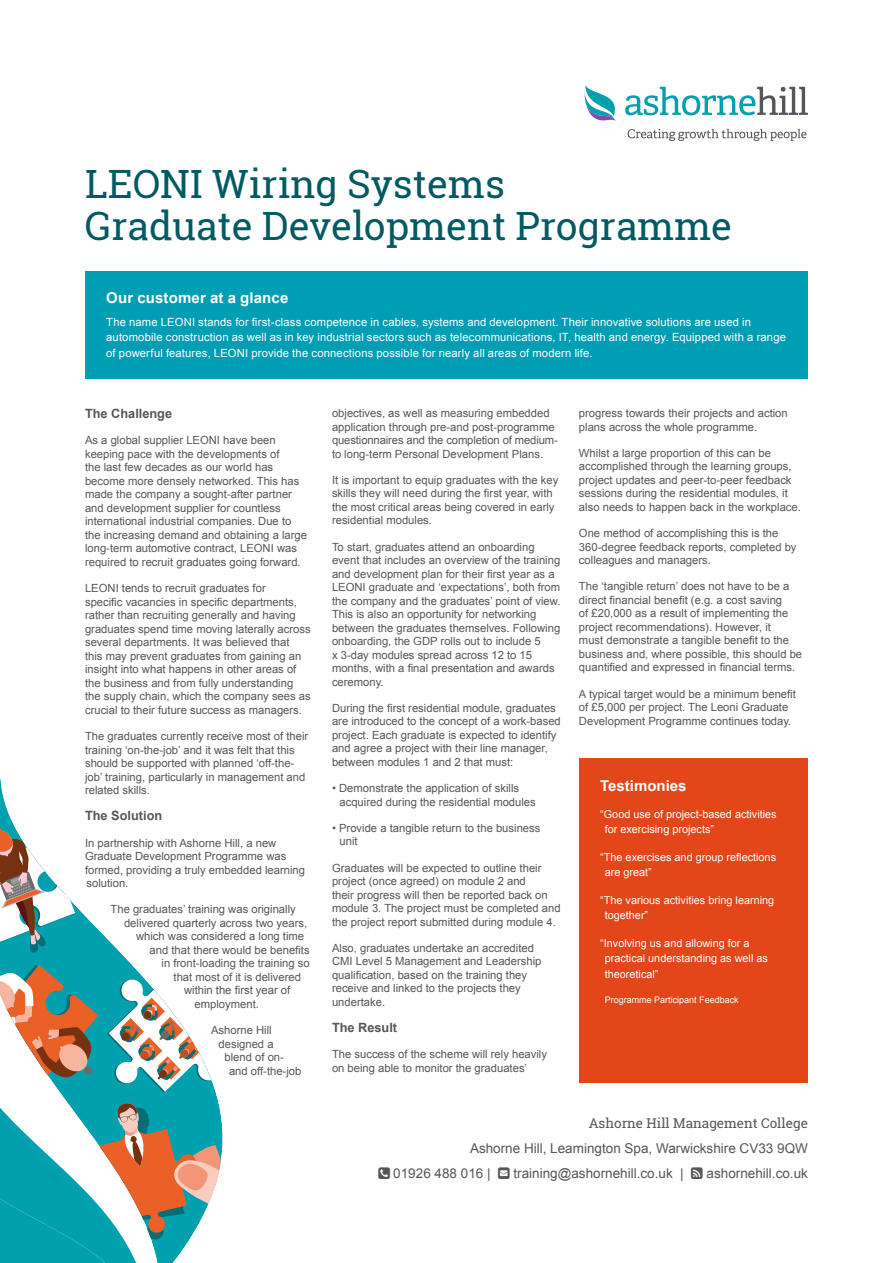
<style>
.page{position:relative;width:893px;height:1263px;background:#fff}
.page>*{position:absolute;margin:0;border:0;box-sizing:border-box;transform-origin:0 0}
.t1{font:39px/42px "Roboto Slab";color:#005a62}
.t2{font:700 15px "Arial";letter-spacing:.005em;color:#fff}
.t3{font:13.5px/25px "Arial";color:#54565a}
.t4{font:13.5px "Roboto Slab";color:#54565a}
.t5{font:700 12.75px "Arial";color:#54565a}
.t6{font:11.25px/13.5px "Arial";color:#54565a}
.t7{font:11.25px/15.5px "Arial";letter-spacing:.015em;color:#fff}
.t8{font:10.8px/15px "Arial";color:#fff}
.t9{font:9px "Arial";color:#fff}
</style>
<div class="page">
<svg style="left:625px;top:87px;width:183px;height:28px"></svg>
<svg style="left:585px;top:85px;width:31px;height:36px"></svg>
<svg style="left:628px;top:129px;width:178px;height:12px"></svg>
<div style="left:85px;top:271px;width:723px;height:107px;background:#009eb5"></div>
<div style="left:579px;top:758px;width:229px;height:324px;background:#e34619"></div>
<svg style="left:0;top:779px;width:223px;height:380px"></svg>
<svg style="left:0;top:827px;width:75px;height:127px"></svg>
<svg style="left:0;top:962px;width:221px;height:301px"></svg>
<h1 class="t1" style="left:85px;top:163px;width:648px">LEONI Wiring Systems<br>Graduate Development Programme</h1>
<h2 class="t2" style="left:106px;top:288px;width:184px">Our customer at a glance</h2>
<p class="t7" style="left:106px;top:314px;width:681px">The name LEONI stands for first-class competence in cables, systems and development. Their innovative solutions are used in automobile construction as well as in key industrial sectors such as telecommunications, IT, health and energy. Equipped with a range of powerful features, LEONI provide the connections possible for nearly all areas of modern life.</p>
<p class="t5" style="left:85px;top:405px;width:89px">The Challenge</p>
<p class="t6" style="left:85px;top:434px;width:223px">As a global supplier LEONI have been keeping pace with the developments of<br>the last few decades as our world has become more densely networked. This has made the company a sought-after partner and development supplier for countless international industrial companies. Due to the increasing demand and obtaining a large long-term automotive contract, LEONI was required to recruit graduates going forward.</p>
<p class="t6" style="left:85px;top:582px;width:227px">LEONI tends to recruit graduates for<br>specific vacancies in specific departments, rather than recruiting generally and having graduates spend time moving laterally across several departments. It was believed that<br>this may prevent graduates from gaining an insight into what happens in other areas of the business and from fully understanding the supply chain, which the company sees as crucial to their future success as managers.</p>
<p class="t6" style="left:85px;top:729px;width:225px">The graduates currently receive most of their training ‘on-the-job’ and it was felt that this should be supported with planned ‘off-the&shy;job’ training, particularly in management and related skills.</p>
<p class="t5" style="left:85px;top:807px;width:79px">The Solution</p>
<p class="t6" style="left:85px;top:836px;width:222px">In partnership with Ashorne Hill, a new<br>Graduate Development Programme was formed, providing a truly embedded learning solution.</p>
<p class="t6" style="left:111px;top:903px;width:187px">The graduates’ training was originally</p>
<p class="t6" style="left:124px;top:916px;width:185px">delivered quarterly across two years,</p>
<p class="t6" style="left:136px;top:930px;width:170px">which was considered a long time</p>
<p class="t6" style="left:150px;top:943px;width:162px">and that there would be benefits</p>
<p class="t6" style="left:162px;top:957px;width:150px">in front-loading the training so</p>
<p class="t6" style="left:174px;top:970px;width:129px">that most of it is delivered</p>
<p class="t6" style="left:184px;top:984px;width:108px">within the first year of</p>
<p class="t6" style="left:195px;top:997px;width:66px">employment.</p>
<p class="t6" style="left:211px;top:1023px;width:62px">Ashorne Hill</p>
<p class="t6" style="left:219px;top:1037px;width:57px">designed a</p>
<p class="t6" style="left:225px;top:1050px;width:61px">blend of on-</p>
<p class="t6" style="left:229px;top:1064px;width:74px">and off-the-job</p>
<p class="t6" style="left:332px;top:406px;width:227px">objectives, as well as measuring embedded application through pre-and post-programme questionnaires and the completion of medium&shy;to long-term Personal Development Plans.</p>
<p class="t6" style="left:332px;top:473px;width:228px">It is important to equip graduates with the key skills they will need during the first year, with the most critical areas being covered in early residential modules.</p>
<p class="t6" style="left:332px;top:540px;width:230px">To start, graduates attend an onboarding event that includes an overview of the training and development plan for their first year as a LEONI graduate and ‘expectations’, both from the company and the graduates’ point of view.<br>This is also an opportunity for networking between the graduates themselves. Following onboarding, the GDP rolls out to include 5<br>x 3-day modules spread across 12 to 15 months, with a final presentation and awards ceremony.</p>
<p class="t6" style="left:332px;top:701px;width:230px">During the first residential module, graduates are introduced to the concept of a work-based project. Each graduate is expected to identify and agree a project with their line manager, between modules 1 and 2 that must:</p>
<p class="t6" style="left:339px;top:781px;width:198px;text-indent:-8px">• Demonstrate the application of skills acquired during the residential modules</p>
<p class="t6" style="left:339px;top:821px;width:202px;text-indent:-8px">• Provide a tangible return to the business unit</p>
<p class="t6" style="left:332px;top:861px;width:230px">Graduates will be expected to outline their project (once agreed) on module 2 and<br>their progress will then be reported back on module 3. The project must be completed and the project report submitted during module 4.</p>
<p class="t6" style="left:332px;top:941px;width:211px">Also, graduates undertake an accredited CMI Level 5 Management and Leadership qualification, based on the training they receive and linked to the projects they undertake.</p>
<p class="t5" style="left:332px;top:1019px;width:67px">The Result</p>
<p class="t6" style="left:332px;top:1048px;width:217px">The success of the scheme will rely heavily on being able to monitor the graduates’</p>
<p class="t6" style="left:579px;top:406px;width:210px">progress towards their projects and action plans across the whole programme.</p>
<p class="t6" style="left:579px;top:446px;width:223px">Whilst a large proportion of this can be accomplished through the learning groups, project updates and peer-to-peer feedback sessions during the residential modules, it also needs to happen back in the workplace.</p>
<p class="t6" style="left:579px;top:526px;width:219px">One method of accomplishing this is the<br>360-degree feedback reports, completed by colleagues and managers.</p>
<p class="t6" style="left:579px;top:580px;width:225px">The ‘tangible return’ does not have to be a direct financial benefit (e.g. a cost saving<br>of £20,000 as a result of implementing the project recommendations). However, it<br>must demonstrate a tangible benefit to the business and, where possible, this should be quantified and expressed in financial terms.</p>
<p class="t6" style="left:579px;top:687px;width:218px">A typical target would be a minimum benefit of £5,000 per project. The Leoni Graduate<br>Development Programme continues today.</p>
<h2 class="t2" style="left:600px;top:775px;width:88px">Testimonies</h2>
<p class="t8" style="left:605px;top:807px;width:173px;text-indent:-5px">“Good use of project-based activities for exercising projects”</p>
<p class="t8" style="left:605px;top:850px;width:173px;text-indent:-5px">“The exercises and group reflections are great”</p>
<p class="t8" style="left:605px;top:893px;width:171px;text-indent:-5px">“The various activities bring learning together”</p>
<p class="t8" style="left:605px;top:935px;width:165px;text-indent:-5px">“Involving us and allowing for a practical understanding as well as</p>
<p class="t8" style="left:605px;top:967px;width:55px">theoretical”</p>
<p class="t9" style="left:605px;top:994px;width:136px">Programme Participant Feedback</p>
<p class="t4" style="left:589px;top:1113px;width:221px">Ashorne Hill Management College</p>
<p class="t3" style="left:393px;top:1135px;width:416px;text-indent:77px">Ashorne Hill, Leamington Spa, Warwickshire CV33 9QW<br>01926 488 016 |</p>
<p class="t3" style="left:513px;top:1160px;width:172px">training@ashornehill.co.uk |</p>
<p class="t3" style="left:707px;top:1160px;width:103px">ashornehill.co.uk</p>
</div>
